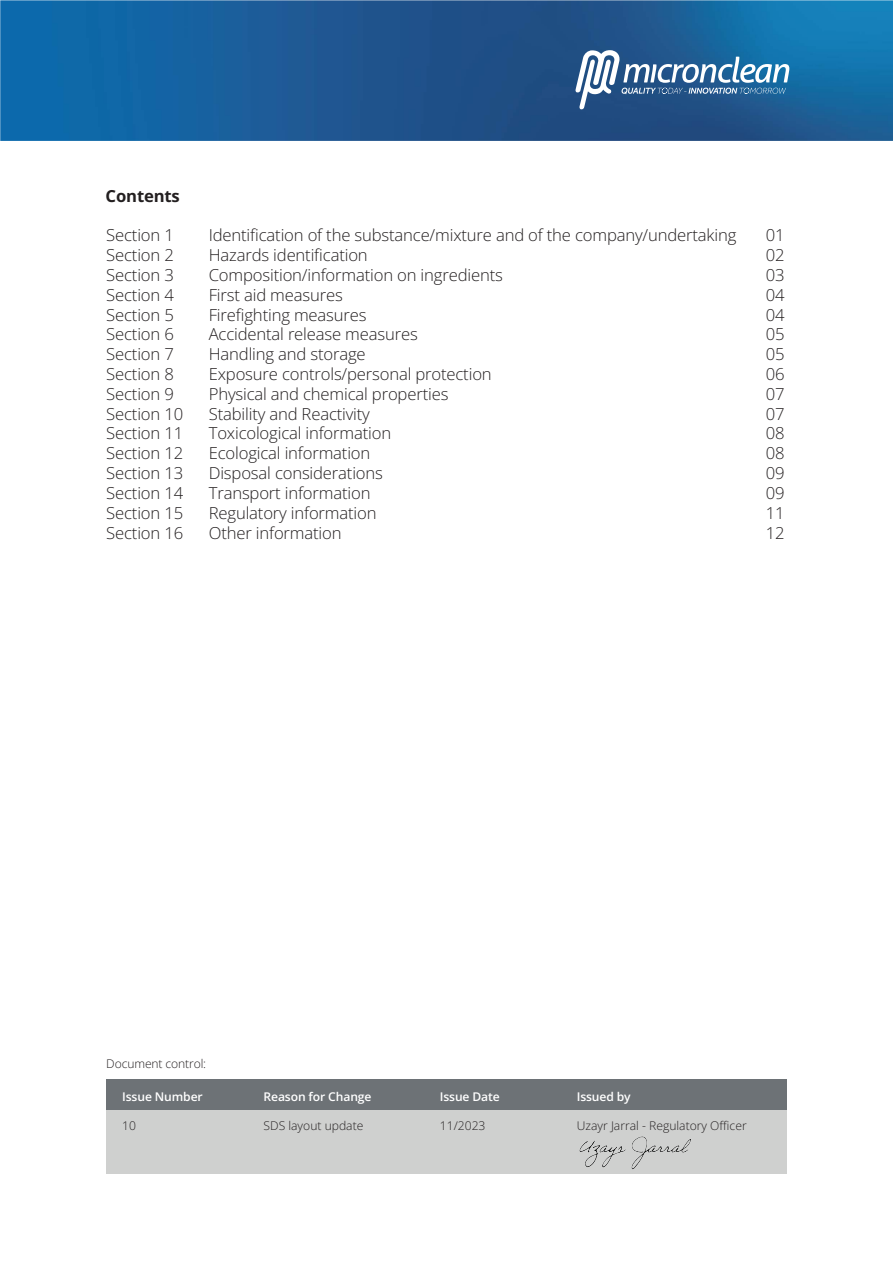
<style>
.page{position:relative;width:893px;height:1263px;background:#fff}
.page>*{position:absolute;margin:0;border:0;box-sizing:border-box;transform-origin:0 0}
.t1{font:300 16.5px/19.8px "Open Sans";letter-spacing:-.01em;color:#231f20;text-align:justify}
.t2{font:700 16.5px "Open Sans";letter-spacing:-.01em;color:#231f20}
.t3{font:300 12px "Open Sans";color:#231f20}
.t4{font:600 12px "Open Sans";letter-spacing:-.01em;color:#fff}
</style>
<div class="page">
<div style="left:106px;top:1110px;width:681px;height:63px;background:#cfd0cf"></div>
<div style="left:106px;top:1079px;width:681px;height:31px;background:#6d7276"></div>
<img style="left:0;top:0;width:893px;height:141px">
<svg style="left:575px;top:50px;width:214px;height:59px"></svg>
<img style="left:563px;top:1136px;width:137px;height:38px">
<p class="t2" style="left:106px;top:184px;width:76px">Contents</p>
<p class="t1" style="left:106px;top:225px;width:69px">Section 1</p>
<p class="t1" style="left:209px;top:225px;width:529px">Identification of the substance/mixture and of the company/undertaking</p>
<p class="t1" style="left:106px;top:245px;width:69px">Section 2</p>
<p class="t1" style="left:209px;top:245px;width:160px">Hazards identification</p>
<p class="t1" style="left:106px;top:265px;width:69px">Section 3</p>
<p class="t1" style="left:209px;top:265px;width:296px">Composition/information on ingredients</p>
<p class="t1" style="left:106px;top:284px;width:69px">Section 4</p>
<p class="t1" style="left:209px;top:284px;width:136px">First aid measures</p>
<p class="t1" style="left:106px;top:304px;width:69px">Section 5</p>
<p class="t1" style="left:209px;top:304px;width:159px">Firefighting measures</p>
<p class="t1" style="left:106px;top:324px;width:69px">Section 6</p>
<p class="t1" style="left:209px;top:324px;width:211px">Accidental release measures</p>
<p class="t1" style="left:106px;top:344px;width:69px">Section 7</p>
<p class="t1" style="left:209px;top:344px;width:158px">Handling and storage</p>
<p class="t1" style="left:106px;top:364px;width:69px">Section 8</p>
<p class="t1" style="left:209px;top:364px;width:284px">Exposure controls/personal protection</p>
<p class="t1" style="left:106px;top:383px;width:69px">Section 9</p>
<p class="t1" style="left:209px;top:383px;width:241px">Physical and chemical properties</p>
<p class="t1" style="left:106px;top:403px;width:78px">Section 10</p>
<p class="t1" style="left:209px;top:403px;width:163px">Stability and Reactivity</p>
<p class="t1" style="left:106px;top:423px;width:78px">Section 11</p>
<p class="t1" style="left:209px;top:423px;width:184px">Toxicological information</p>
<p class="t1" style="left:106px;top:443px;width:78px">Section 12</p>
<p class="t1" style="left:209px;top:443px;width:163px">Ecological information</p>
<p class="t1" style="left:106px;top:463px;width:78px">Section 13</p>
<p class="t1" style="left:209px;top:463px;width:176px">Disposal considerations</p>
<p class="t1" style="left:106px;top:482px;width:78px">Section 14</p>
<p class="t1" style="left:209px;top:482px;width:163px">Transport information</p>
<p class="t1" style="left:106px;top:502px;width:78px">Section 15</p>
<p class="t1" style="left:209px;top:502px;width:169px">Regulatory information</p>
<p class="t1" style="left:106px;top:522px;width:78px">Section 16</p>
<p class="t1" style="left:209px;top:522px;width:134px">Other information</p>
<p class="t1" style="left:766px;top:225px;width:20px">01<br>02<br>03<br>04<br>04<br>05<br>05<br>06<br>07<br>07<br>08<br>08<br>09<br>09<br>11<br>12</p>
<p class="t3" style="left:106px;top:1056px;width:101px">Document control:</p>
<p class="t4" style="left:122px;top:1089px;width:82px">Issue Number</p>
<p class="t3" style="left:122px;top:1117px;width:15px">10</p>
<p class="t4" style="left:264px;top:1089px;width:109px">Reason for Change</p>
<p class="t3" style="left:264px;top:1117px;width:101px">SDS layout update</p>
<p class="t4" style="left:440px;top:1089px;width:61px">Issue Date</p>
<p class="t3" style="left:440px;top:1117px;width:47px">11/2023</p>
<p class="t4" style="left:577px;top:1089px;width:55px">Issued by</p>
<p class="t3" style="left:577px;top:1117px;width:171px">Uzayr Jarral - Regulatory Officer</p>
</div>
